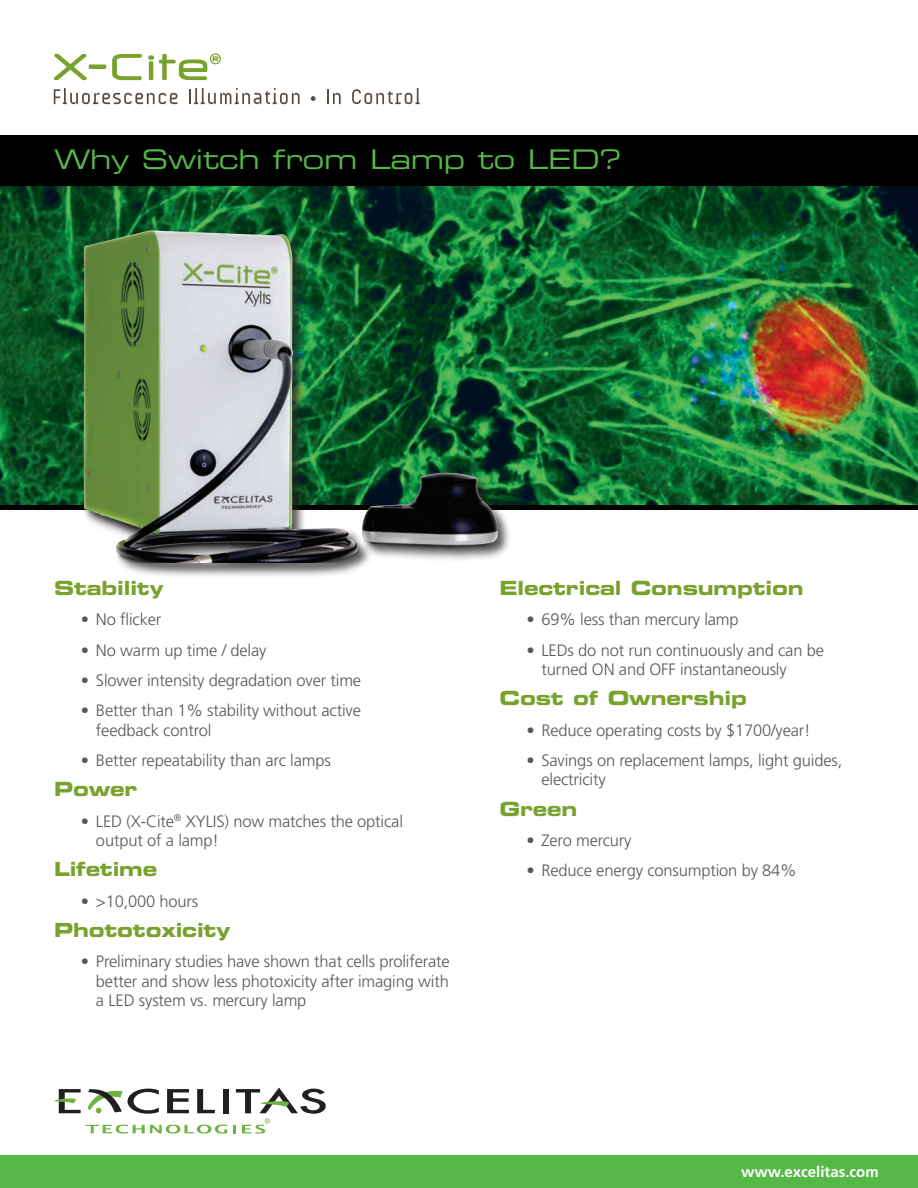
<style>
.page{position:relative;width:918px;height:1188px;background:#fff}
.page>*{position:absolute;margin:0;border:0;box-sizing:border-box;transform-origin:0 0}
.t1{font:27px "Eurostile Extended Two";letter-spacing:-.01em;color:#56b947}
.t2{font:19.5px "Eurostile LT Std Bold Ex 2";letter-spacing:-.01em;color:#78a22d}
.t3{font:300 16.5px/19.5px "Frutiger";letter-spacing:-.01em;color:#57585a}
.t4{font:700 15px "Frutiger LT Std";color:#fff}
</style>
<div class="page">
<img style="left:0;top:186px;width:918px;height:319px">
<div style="left:0;top:135px;width:918px;height:51px;background:#000"></div>
<div style="left:0;top:1156px;width:918px;height:32px;background:#56b947"></div>
<svg style="left:54px;top:54px;width:52px;height:26px"></svg>
<svg style="left:112px;top:54px;width:30px;height:26px"></svg>
<svg style="left:54px;top:88px;width:124px;height:16px"></svg>
<svg style="left:189px;top:88px;width:111px;height:16px"></svg>
<svg style="left:311px;top:96px;width:5px;height:5px"></svg>
<svg style="left:327px;top:89px;width:14px;height:15px"></svg>
<svg style="left:352px;top:88px;width:68px;height:16px"></svg>
<svg style="left:148px;top:53px;width:73px;height:27px"></svg>
<svg style="left:167px;top:1089px;width:22px;height:24px"></svg>
<svg style="left:197px;top:1089px;width:18px;height:24px"></svg>
<div style="left:223px;top:1089px;width:6px;height:24px;background:#231f20"></div>
<svg style="left:86px;top:1125px;width:141px;height:9px"></svg>
<svg style="left:54px;top:1089px;width:27px;height:24px"></svg>
<svg style="left:87px;top:1088px;width:72px;height:26px"></svg>
<svg style="left:233px;top:1088px;width:93px;height:46px"></svg>
<div style="left:0;top:505px;width:918px;height:5px;background:#000"></div>
<div style="left:83px;top:230px;width:428px;height:348px;background:#231f20;opacity:.75"></div>
<img style="left:54px;top:199px;width:455px;height:364px">
<h1 class="t1" style="left:54px;top:141px;width:568px">Why Switch from Lamp to LED?</h1>
<p class="t2" style="left:54px;top:574px;width:111px">Stability</p>
<p class="t3" style="left:81px;top:610px;width:82px">• No flicker</p>
<p class="t3" style="left:81px;top:640px;width:187px">• No warm up time / delay</p>
<p class="t3" style="left:81px;top:671px;width:282px">• Slower intensity degradation over time</p>
<p class="t3" style="left:96px;top:701px;width:267px;text-indent:-15px">• Better than 1% stability without active feedback control</p>
<p class="t3" style="left:81px;top:751px;width:251px">• Better repeatability than arc lamps</p>
<p class="t2" style="left:54px;top:775px;width:85px">Power</p>
<p class="t3" style="left:96px;top:811px;width:309px;text-indent:-15px">• LED (X-Cite<sup>®</sup> XYLIS) now matches the optical output of a lamp!</p>
<p class="t2" style="left:54px;top:856px;width:105px">Lifetime</p>
<p class="t3" style="left:81px;top:891px;width:119px">• &gt;10,000 hours</p>
<p class="t2" style="left:54px;top:916px;width:178px">Phototoxicity</p>
<p class="t3" style="left:96px;top:952px;width:355px;text-align:justify;text-indent:-15px">• Preliminary studies have shown that cells proliferate better and show less photoxicity after imaging with a LED system vs. mercury lamp</p>
<p class="t2" style="left:500px;top:574px;width:306px">Electrical Consumption</p>
<p class="t3" style="left:526px;top:610px;width:214px">• 69% less than mercury lamp</p>
<p class="t3" style="left:541px;top:640px;width:284px;text-indent:-15px">• LEDs do not run continuously and can be turned ON and OFF instantaneously</p>
<p class="t2" style="left:500px;top:685px;width:249px">Cost of Ownership</p>
<p class="t3" style="left:526px;top:720px;width:286px">• Reduce operating costs by $1700/year!</p>
<p class="t3" style="left:541px;top:751px;width:302px;text-indent:-15px">• Savings on replacement lamps, light guides, electricity</p>
<p class="t2" style="left:500px;top:795px;width:79px">Green</p>
<p class="t3" style="left:526px;top:831px;width:107px">• Zero mercury</p>
<p class="t3" style="left:526px;top:861px;width:272px">• Reduce energy consumption by 84%</p>
<p class="t4" style="left:741px;top:1163px;width:139px">www.excelitas.com</p>
</div>
